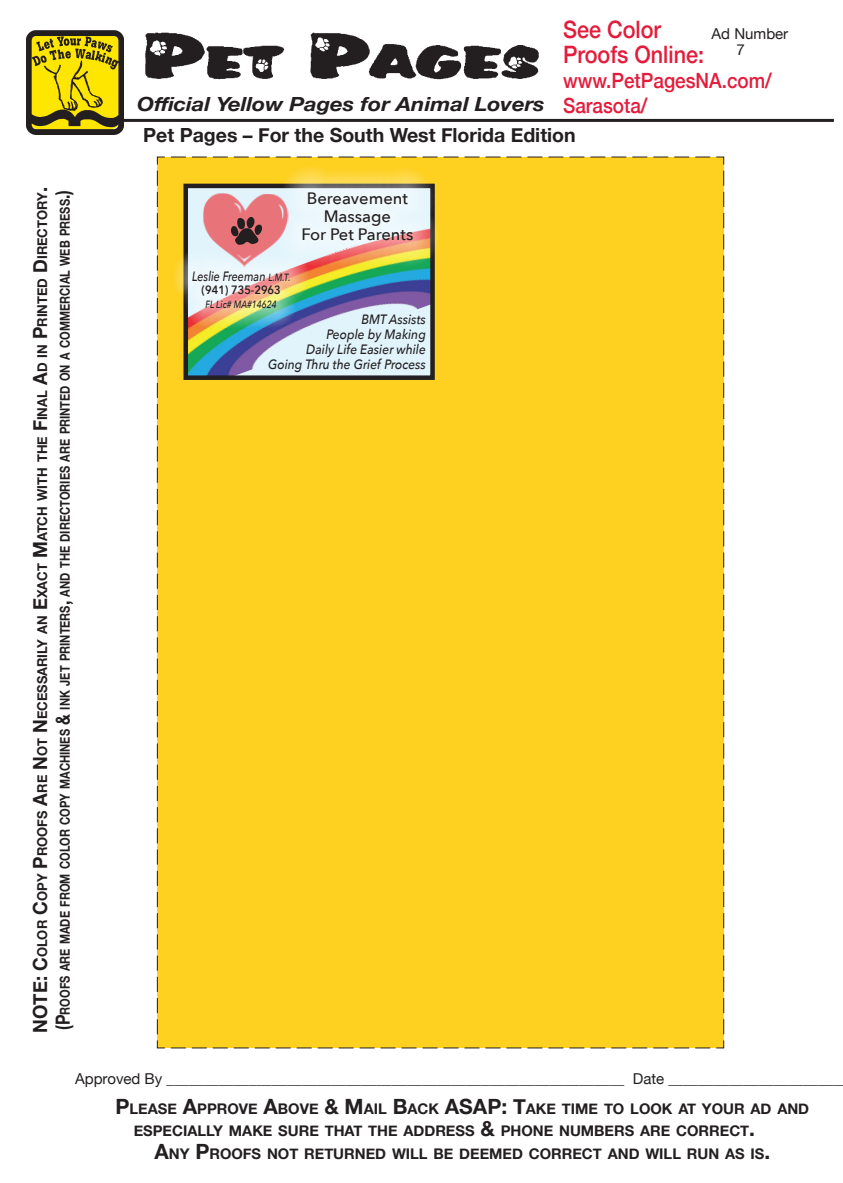
<style>
.page{position:relative;width:843px;height:1183px;background:#fff}
.page>*{position:absolute;margin:0;border:0;box-sizing:border-box;transform-origin:0 0}
.t1{font:500 24px/25px "Helvetica Neue";color:#e41c3b;scale:.9 1}
.t2{font:500 21px/25px "Helvetica Neue";color:#e41c3b;scale:.9 1}
.t3{font:700 19.5px "Helvetica Neue";color:#231f20}
.t4{font:italic 700 19.5px "Helvetica Neue";color:#231f20;scale:1.13 1}
.t5{font:500 16.5px/18px "Avenir Next";color:#231f20;text-align:center}
.t6{font:15px/16.5px "Helvetica Neue";color:#231f20}
.t7{font:700 14.7px "Helvetica Neue";color:#231f20}
.t8{font:700 13.65px/22.6px "Helvetica Neue";color:#231f20;scale:.95 1}
.t9{font:italic 500 13.5px/15px "Avenir Next";color:#231f20;text-align:right;scale:.9 1}
.t10{font:italic 500 13.5px "Avenir Next";color:#231f20;scale:.8 1}
.t11{font:600 12px "Avenir Next";color:#231f20;scale:.9 1}
.t12{font:italic 500 10.5px "Avenir Next";color:#231f20;scale:.8 1}
.s1{font-size:19.5px}
.s2{font-size:10.5px}
.s3{font-size:21px}
</style>
<div class="page">
<hr style="left:40px;top:119px;width:793px;height:3px;background:#231f20">
<img style="left:145px;top:32px;width:394px;height:48px">
<img style="left:26px;top:31px;width:98px;height:103px">
<div style="left:156px;top:156px;width:568px;height:892px;background:#fed020"></div>
<img style="left:188px;top:217px;width:241px;height:158px">
<div style="left:183px;top:184px;width:251px;height:196px;border:4px solid #231f20"></div>
<svg style="left:172px;top:250px;width:138px;height:78px;background:#c8bf9e"></svg>
<svg style="left:275px;top:165px;width:165px;height:102px;fill:#eff5fc"></svg>
<img style="left:202px;top:193px;width:87px;height:75px">
<img style="left:230px;top:216px;width:32px;height:29px">
<p class="t8" style="left:31px;top:1033px;width:891px;rotate:-90deg"><span class="s1">NOTE: C</span>OLOR <span class="s1">C</span>OPY <span class="s1">P</span>ROOFS <span class="s1">A</span>RE <span class="s1">N</span>OT <span class="s1">N</span>ECESSARILY AN <span class="s1">E</span>XACT <span class="s1">M</span>ATCH WITH THE <span class="s1">F</span>INAL <span class="s1">A</span>D IN <span class="s1">P</span>RINTED <span class="s1">D</span>IRECTORY<span class="s1">. (P</span>ROOFS ARE MADE FROM COLOR COPY MACHINES <span class="s1">&amp;</span> INK JET PRINTERS<span class="s1">,</span> AND THE DIRECTORIES ARE PRINTED ON A COMMERCIAL WEB PRESS<span class="s1">.)</span></p>
<h1 class="t1" style="left:563px;top:15px;width:158px">See Color<br>Proofs Online:</h1>
<h2 class="t2" style="left:563px;top:67px;width:233px">www.PetPagesNA.com/<br>Sarasota/</h2>
<p class="t6" style="left:736px;top:26px;width:53px;text-indent:-25px">Ad Number<br>7</p>
<h3 class="t4" style="left:137px;top:88px;width:362px">Official Yellow Pages for Animal Lovers</h3>
<h3 class="t3" style="left:143px;top:119px;width:434px">Pet Pages – For the South West Florida Edition</h3>
<p class="t10" style="left:192px;top:265px;width:124px">Leslie Freeman <span class="s2">L.M.T.</span></p>
<p class="t11" style="left:201px;top:280px;width:89px">(941) 735-2963</p>
<p class="t12" style="left:205px;top:295px;width:91px">FL Lic# MA#14624</p>
<p class="t5" style="left:301px;top:189px;width:113px">Bereavement<br>Massage<br>For Pet Parents</p>
<p class="t9" style="left:268px;top:311px;width:177px">BMT Assists<br>People by Making<br>Daily Life Easier while<br>Going Thru the Grief Process</p>
<p class="t6" style="left:75px;top:1071px;width:767px">Approved By _____________________________________________________________ Date _______________________</p>
<p class="t7" style="left:115px;top:1097px;width:345px"><span class="s3">P</span>LEASE <span class="s3">A</span>PPROVE <span class="s3">A</span>BOVE <span class="s3">&amp; M</span>AIL <span class="s3">B</span>ACK <span class="s3">ASA</span></p>
<p class="t7" style="left:487px;top:1097px;width:323px"><span class="s3">P: T</span>AKE TIME TO LOOK AT YOUR AD AND</p>
<p class="t7" style="left:134px;top:1119px;width:622px">ESPECIALLY MAKE SURE THAT THE ADDRESS <span class="s3">&amp;</span> PHONE NUMBERS ARE CORRECT<span class="s3">.</span></p>
<p class="t7" style="left:154px;top:1142px;width:617px"><span class="s3">A</span>NY <span class="s3">P</span>ROOFS NOT RETURNED WILL BE DEEMED CORRECT AND WILL RUN AS IS<span class="s3">.</span></p>
</div>
